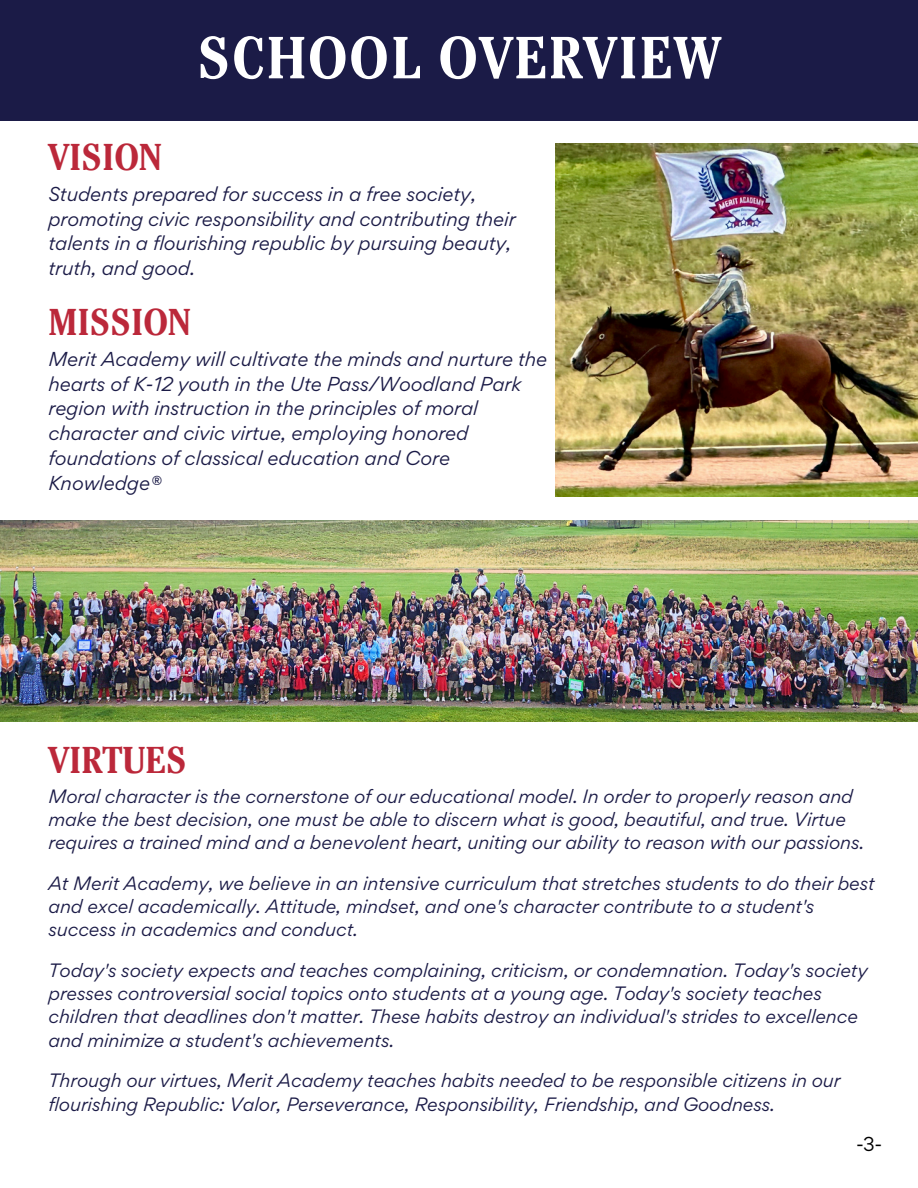
<style>
.page{position:relative;width:918px;height:1188px;background:#fff}
.page>*{position:absolute;margin:0;border:0;box-sizing:border-box;transform-origin:0 0}
.t1{font:700 condensed 59.1px "Cheltenham Pro";letter-spacing:.03em;color:#fff}
.t2{font:700 condensed 37.2px "Cheltenham Pro";color:#bb283a}
.t3{font:italic 18px/24.8px "Gordita";color:#1b1b47}
.t4{font:18px "Gordita";color:#000}
.t5{font:italic 17.25px/23.4px "Gordita";color:#1b1b47}
</style>
<div class="page">
<img style="left:0;top:520px;width:918px;height:202px">
<div style="left:0;top:0;width:918px;height:120px;background:#1b1b47"></div>
<img style="left:556px;top:143px;width:362px;height:353px">
<h1 class="t1" style="left:198px;top:37px;width:524px">SCHOOL OVERVIEW</h1>
<h2 class="t2" style="left:48px;top:144px;width:115px">VISION</h2>
<p class="t3" style="left:48px;top:181px;width:469px">Students prepared for success in a free society, promoting civic responsibility and contributing their talents in a flourishing republic by pursuing beauty, truth, and good.</p>
<p class="t2" style="left:48px;top:309px;width:144px">MISSION</p>
<h2 class="t3" style="left:48px;top:346px;width:500px">Merit Academy will cultivate the minds and nurture the hearts of K-12 youth in the Ute Pass/Woodland Park region with instruction in the principles of moral character and civic virtue, employing honored foundations of classical education and Core Knowledge®</h2>
<p class="t2" style="left:48px;top:746px;width:140px">VIRTUES</p>
<p class="t5" style="left:48px;top:784px;width:817px">Moral character is the cornerstone of our educational model. In order to properly reason and make the best decision, one must be able to discern what is good, beautiful, and true. Virtue requires a trained mind and a benevolent heart, uniting our ability to reason with our passions.</p>
<h2 class="t5" style="left:48px;top:871px;width:828px">At Merit Academy, we believe in an intensive curriculum that stretches students to do their best and excel academically. Attitude, mindset, and one's character contribute to a student's success in academics and conduct.</h2>
<p class="t5" style="left:48px;top:958px;width:821px">Today's society expects and teaches complaining, criticism, or condemnation. Today's society presses controversial social topics onto students at a young age. Today's society teaches children that deadlines don't matter. These habits destroy an individual's strides to excellence and minimize a student's achievements.</p>
<p class="t5" style="left:48px;top:1069px;width:793px">Through our virtues, Merit Academy teaches habits needed to be responsible citizens in our flourishing Republic: Valor, Perseverance, Responsibility, Friendship, and Goodness.</p>
<p class="t4" style="left:856px;top:1132px;width:28px">-3-</p>
</div>
